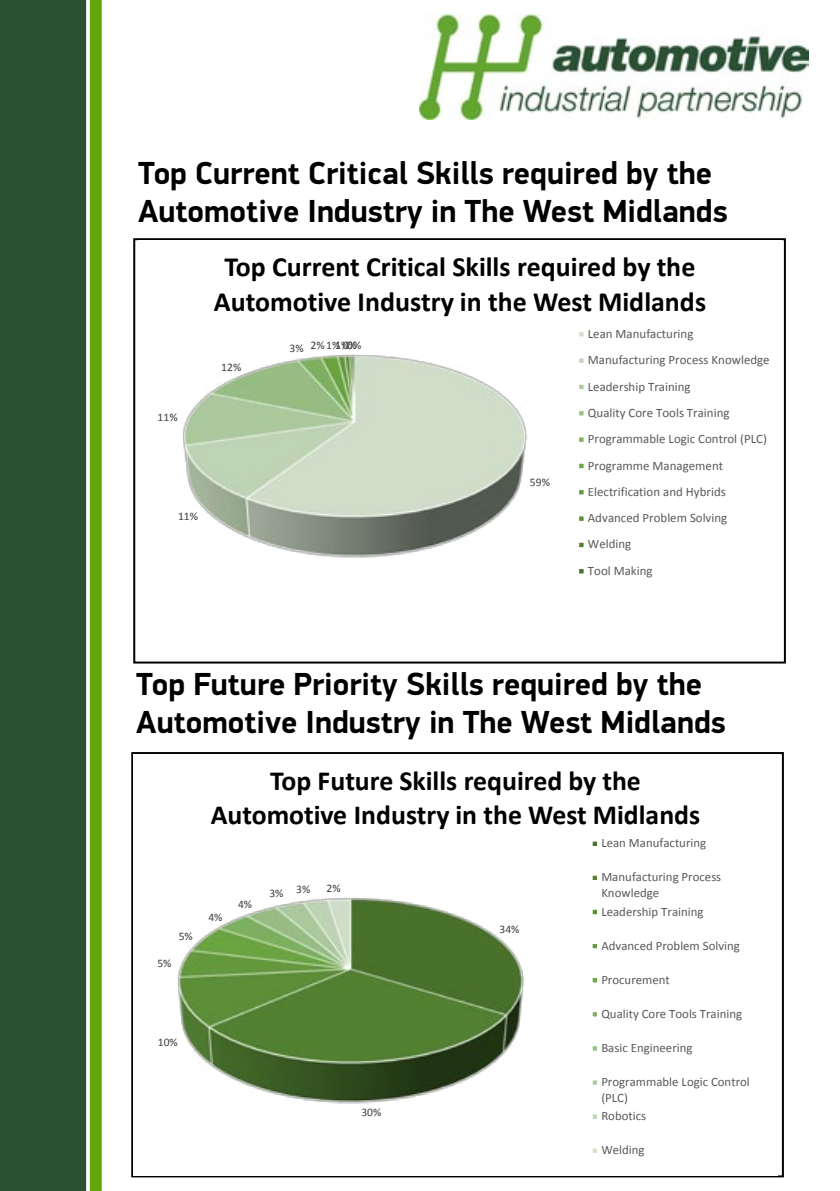
<style>
.page{position:relative;width:840px;height:1191px;background:#fff}
.page>*{position:absolute;margin:0;border:0;box-sizing:border-box;transform-origin:0 0}
.t1{font:700 32px/38.4px "PF Din Display Pro";color:#000}
.t2{font:700 27.8px/33.8px "Calibri";color:#000;text-align:center}
.t3{font:12.8px/26.4px "Calibri";color:#595959}
.t4{font:11.6px "Calibri";color:#404040}
</style>
<div class="page">
<div style="left:0;top:0;width:85px;height:1191px;background:#2c5234"></div>
<div style="left:0;top:0;width:86px;height:1191px;border:2px solid #2c5234"></div>
<div style="left:91px;top:0;width:10px;height:1191px;background:#64a70b"></div>
<div style="left:90px;top:0;width:12px;height:1191px;border:2px solid #64a70b"></div>
<img style="left:420px;top:15px;width:388px;height:105px">
<div style="left:133px;top:238px;width:652px;height:425px;border:2px solid #000"></div>
<img style="left:177px;top:897px;width:348px;height:207px">
<div style="left:591px;top:840px;width:7px;height:7px;background:#4a742d"></div>
<div style="left:589px;top:839px;width:10px;height:9px;border:3px solid #fff"></div>
<svg style="left:592px;top:875px;width:5px;height:5px"></svg>
<svg style="left:592px;top:909px;width:5px;height:6px"></svg>
<svg style="left:592px;top:944px;width:5px;height:5px"></svg>
<svg style="left:592px;top:978px;width:5px;height:5px"></svg>
<svg style="left:592px;top:1012px;width:5px;height:5px"></svg>
<svg style="left:592px;top:1046px;width:5px;height:5px"></svg>
<svg style="left:592px;top:1080px;width:5px;height:5px"></svg>
<svg style="left:592px;top:1114px;width:5px;height:5px"></svg>
<svg style="left:592px;top:1148px;width:5px;height:5px"></svg>
<div style="left:138px;top:240px;width:643px;height:352px;background:#fff"></div>
<img style="left:183px;top:354px;width:344px;height:204px">
<svg style="left:579px;top:332px;width:5px;height:5px"></svg>
<svg style="left:579px;top:358px;width:5px;height:5px"></svg>
<div style="left:577px;top:383px;width:7px;height:7px;background:#aecba0"></div>
<div style="left:576px;top:382px;width:10px;height:10px;border:3px solid #fff"></div>
<div style="left:577px;top:410px;width:7px;height:7px;background:#9ac087"></div>
<div style="left:576px;top:408px;width:10px;height:10px;border:3px solid #fff"></div>
<div style="left:577px;top:436px;width:7px;height:7px;background:#7fb361"></div>
<div style="left:576px;top:435px;width:10px;height:9px;border:3px solid #fff"></div>
<svg style="left:579px;top:463px;width:5px;height:6px"></svg>
<svg style="left:579px;top:490px;width:5px;height:5px"></svg>
<div style="left:577px;top:515px;width:7px;height:7px;background:#5d913a"></div>
<div style="left:576px;top:514px;width:10px;height:9px;border:3px solid #fff"></div>
<div style="left:577px;top:541px;width:7px;height:7px;background:#548434"></div>
<div style="left:576px;top:540px;width:10px;height:10px;border:3px solid #fff"></div>
<div style="left:577px;top:568px;width:7px;height:7px;background:#4a742d"></div>
<div style="left:576px;top:566px;width:10px;height:10px;border:3px solid #fff"></div>
<h1 class="t1" style="left:138px;top:154px;width:590px">Top Current Critical Skills required by the<br>Automotive Industry in The West Midlands</h1>
<p class="t4" style="left:157px;top:409px;width:22px">11%</p>
<p class="t4" style="left:178px;top:509px;width:22px">11%</p>
<h2 class="t2" style="left:214px;top:250px;width:493px">Top Current Critical Skills required by the<br>Automotive Industry in the West Midlands</h2>
<p class="t3" style="left:587px;top:320px;width:183px">Lean Manufacturing<br>Manufacturing Process Knowledge<br>Leadership Training<br>Quality Core Tools Training<br>Programmable Logic Control (PLC)<br>Programme Management<br>Electrification and Hybrids<br>Advanced Problem Solving<br>Welding<br>Tool Making</p>
<p class="t4" style="left:289px;top:337px;width:73px">3% 2%1%1%0%0%</p>
<p class="t4" style="left:221px;top:360px;width:22px">12%</p>
<p class="t4" style="left:529px;top:474px;width:22px">59%</p>
<h1 class="t1" style="left:136px;top:665px;width:590px">Top Future Priority Skills required by the<br>Automotive Industry in The West Midlands</h1>
<p class="t4" style="left:157px;top:956px;width:16px">5%</p>
<p class="t4" style="left:179px;top:929px;width:16px">5%</p>
<p class="t4" style="left:158px;top:1034px;width:21px">10%</p>
<h2 class="t2" style="left:211px;top:764px;width:490px">Top Future Skills required by the<br>Automotive Industry in the West Midlands</h2>
<p class="t3" style="left:601px;top:830px;width:106px">Lean Manufacturing</p>
<p class="t3" style="left:601px;top:869px;width:121px;line-height:15.8px">Manufacturing Process<br>Knowledge</p>
<p class="t3" style="left:601px;top:898px;width:104px">Leadership Training</p>
<p class="t3" style="left:601px;top:932px;width:140px">Advanced Problem Solving</p>
<p class="t3" style="left:601px;top:966px;width:70px">Procurement</p>
<p class="t3" style="left:601px;top:1000px;width:142px">Quality Core Tools Training</p>
<p class="t3" style="left:601px;top:1034px;width:93px">Basic Engineering</p>
<p class="t3" style="left:601px;top:1074px;width:150px;line-height:15.8px">Programmable Logic Control (PLC)</p>
<p class="t3" style="left:601px;top:1102px;width:46px">Robotics</p>
<p class="t3" style="left:601px;top:1136px;width:45px">Welding</p>
<p class="t4" style="left:269px;top:884px;width:42px">3% 3%</p>
<p class="t4" style="left:326px;top:880px;width:16px">2%</p>
<p class="t4" style="left:238px;top:896px;width:16px">4%</p>
<p class="t4" style="left:208px;top:909px;width:16px">4%</p>
<p class="t4" style="left:499px;top:922px;width:21px">34%</p>
<p class="t4" style="left:361px;top:1105px;width:21px">30%</p>
</div>
